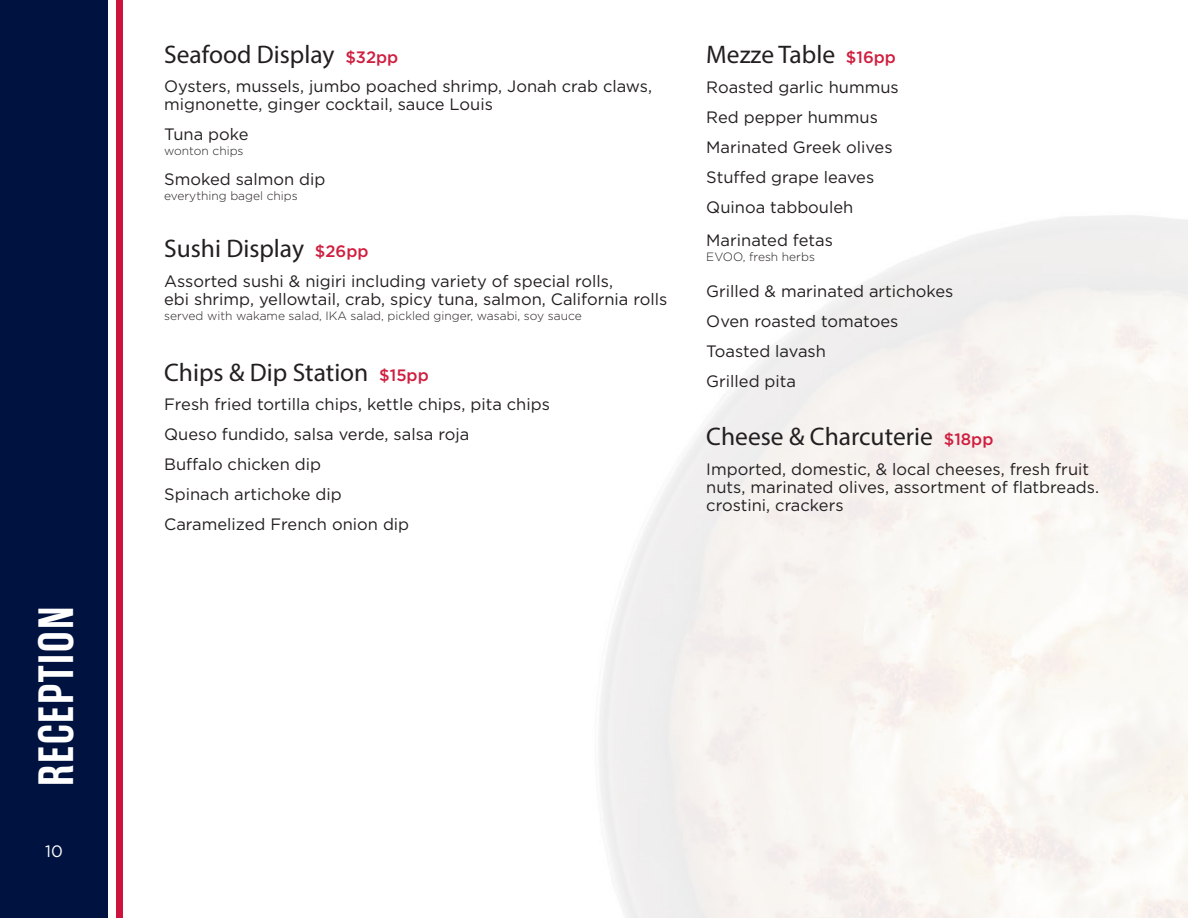
<style>
.page{position:relative;width:1188px;height:918px;background:#fff}
.page>*{position:absolute;margin:0;border:0;box-sizing:border-box;transform-origin:0 0}
.t1{font:600 49.5px "Rama Gothic E";letter-spacing:.04em;color:#fff}
.t2{font:25.5px "Myriad Pro";color:#231f20}
.t3{font:16.5px/18px "Gotham";color:#231f20}
.t4{font:16.5px "Gotham";color:#fff}
.t5{font:300 12px "Gotham";color:#231f20}
.s1{font-family:"Gotham";font-weight:500;font-size:16.5px;color:#cf1e3f}
</style>
<div class="page">
<img style="left:122px;top:0;width:1066px;height:918px">
<div style="left:0;top:0;width:107px;height:918px;background:#001340"></div>
<div style="left:116px;top:0;width:6px;height:918px;background:#cd123d"></div>
<p class="t1" style="left:29px;top:786px;width:181px;rotate:-90deg">RECEPTION</p>
<p class="t4" style="left:45px;top:840px;width:19px">10</p>
<p class="t2" style="left:164px;top:39px;width:236px">Seafood Display <span class="s1">$32pp</span></p>
<p class="t3" style="left:164px;top:77px;width:490px">Oysters, mussels, jumbo poached shrimp, Jonah crab claws, mignonette, ginger cocktail, sauce Louis</p>
<p class="t3" style="left:164px;top:125px;width:86px">Tuna poke</p>
<p class="t5" style="left:164px;top:143px;width:81px">wonton chips</p>
<p class="t3" style="left:164px;top:170px;width:163px">Smoked salmon dip</p>
<p class="t5" style="left:164px;top:188px;width:135px">everything bagel chips</p>
<p class="t2" style="left:164px;top:233px;width:206px">Sushi Display <span class="s1">$26pp</span></p>
<p class="t3" style="left:164px;top:272px;width:450px">Assorted sushi &amp; nigiri including variety of special rolls,</p>
<p class="t3" style="left:164px;top:290px;width:505px">ebi shrimp, yellowtail, crab, spicy tuna, salmon, California rolls</p>
<p class="t5" style="left:164px;top:308px;width:419px">served with wakame salad, IKA salad, pickled ginger, wasabi, soy sauce</p>
<p class="t2" style="left:164px;top:356px;width:266px">Chips &amp; Dip Station <span class="s1">$15pp</span></p>
<p class="t3" style="left:164px;top:395px;width:387px">Fresh fried tortilla chips, kettle chips, pita chips</p>
<p class="t3" style="left:164px;top:425px;width:307px">Queso fundido, salsa verde, salsa roja</p>
<p class="t3" style="left:164px;top:455px;width:158px">Buffalo chicken dip</p>
<p class="t3" style="left:164px;top:485px;width:179px">Spinach artichoke dip</p>
<p class="t3" style="left:164px;top:515px;width:247px">Caramelized French onion dip</p>
<p class="t2" style="left:706px;top:39px;width:191px">Mezze Table <span class="s1">$16pp</span></p>
<p class="t3" style="left:706px;top:77px;width:194px">Roasted garlic hummus</p>
<p class="t3" style="left:706px;top:107px;width:173px">Red pepper hummus</p>
<p class="t3" style="left:706px;top:137px;width:188px">Marinated Greek olives</p>
<p class="t3" style="left:706px;top:167px;width:169px">Stuffed grape leaves</p>
<p class="t3" style="left:706px;top:197px;width:149px">Quinoa tabbouleh</p>
<p class="t3" style="left:706px;top:230px;width:128px">Marinated fetas</p>
<p class="t5" style="left:706px;top:249px;width:110px">EVOO, fresh herbs</p>
<p class="t3" style="left:706px;top:282px;width:249px">Grilled &amp; marinated artichokes</p>
<p class="t3" style="left:706px;top:312px;width:194px">Oven roasted tomatoes</p>
<p class="t3" style="left:706px;top:342px;width:121px">Toasted lavash</p>
<p class="t3" style="left:706px;top:372px;width:91px">Grilled pita</p>
<p class="t2" style="left:706px;top:421px;width:289px">Cheese &amp; Charcuterie <span class="s1">$18pp</span></p>
<p class="t3" style="left:706px;top:460px;width:384px">Imported, domestic, &amp; local cheeses, fresh fruit</p>
<p class="t3" style="left:706px;top:478px;width:394px">nuts, marinated olives, assortment of flatbreads.</p>
<p class="t3" style="left:706px;top:496px;width:139px">crostini, crackers</p>
</div>
